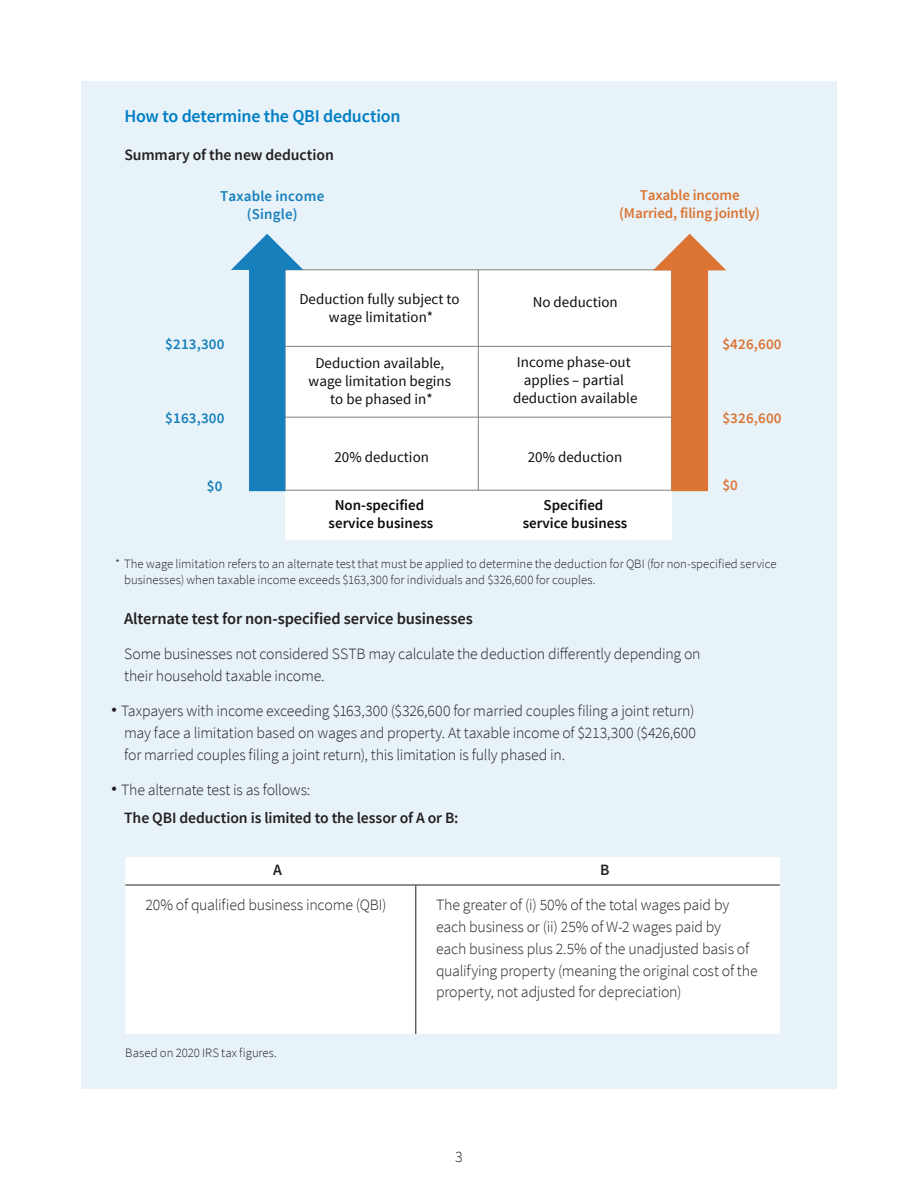
<style>
.page{position:relative;width:918px;height:1188px;background:#fff}
.page>*{position:absolute;margin:0;border:0;box-sizing:border-box;transform-origin:0 0}
.Subhead{font:600 18px "Source Sans Pro";letter-spacing:-.015em;color:#007ec5}
.Body{font:600 16.5px "Source Sans Pro";letter-spacing:-.01em;color:#231f20}
.Side_box_body_text{font:300 15.75px/21.8px "Source Sans Pro";letter-spacing:-.01em;color:#231f20}
.Side_box_body_text-2{font:600 15.75px "Source Sans Pro";letter-spacing:-.01em;color:#231f20}
.Body-2{font:600 15.75px "Source Sans Pro";color:#231f20}
.t1{font:15.75px "Putnam Foot Symbols";color:#231f20}
.t2{font:15px/18px "Source Sans Pro";color:#0b0d0b;text-align:center}
.t3{font:600 15px/18px "Source Sans Pro";letter-spacing:-.01em;color:#db7432;text-align:center}
.t4{font:600 15px/18px "Source Sans Pro";color:#0b0d0b;text-align:center}
.t5{font:600 15px/18px "Source Sans Pro";letter-spacing:.01em;color:#177fbb;text-align:center}
.Footnote_with_indent{font:300 12.75px/15.3px "Source Sans Pro";color:#231f20}
.Footnote{font:300 12.75px "Source Sans Pro";color:#231f20}
</style>
<div class="page">
<div style="left:81px;top:81px;width:756px;height:1007px;background:#e7f3f9"></div>
<div style="left:285px;top:269px;width:387px;height:271px;background:#fff"></div>
<hr style="left:478px;top:270px;width:1px;height:221px;background:#808180">
<hr style="left:285px;top:346px;width:387px;height:1px;background:#808180">
<hr style="left:285px;top:417px;width:387px;height:1px;background:#808180">
<hr style="left:285px;top:490px;width:387px;height:1px;background:#808180">
<hr style="left:285px;top:270px;width:387px;height:1px;background:#808180">
<svg style="left:653px;top:234px;width:73px;height:257px"></svg>
<svg style="left:231px;top:234px;width:72px;height:257px"></svg>
<div style="left:125px;top:857px;width:655px;height:177px;background:#fff"></div>
<hr style="left:416px;top:885px;width:1px;height:149px;background:#231f20">
<hr style="left:125px;top:885px;width:291px;height:1px;background:#231f20">
<hr style="left:416px;top:885px;width:364px;height:1px;background:#231f20">
<p class="Subhead" style="left:124px;top:104px;width:278px">How to determine the QBI deduction</p>
<p class="Side_box_body_text-2" style="left:124px;top:145px;width:211px">Summary of the new deduction</p>
<p class="t5" style="left:220px;top:188px;width:106px">Taxable income (Single)</p>
<p class="t3" style="left:619px;top:187px;width:142px">Taxable income (Married, filing jointly)</p>
<p class="t5" style="left:165px;top:335px;width:61px">$213,300</p>
<p class="t2" style="left:299px;top:290px;width:162px">Deduction fully subject to wage limitation*</p>
<p class="t2" style="left:533px;top:293px;width:87px">No deduction</p>
<p class="t2" style="left:309px;top:354px;width:144px">Deduction available, wage limitation begins to be phased in*</p>
<p class="t2" style="left:513px;top:354px;width:126px">Income phase-out applies – partial deduction available</p>
<p class="t3" style="left:722px;top:335px;width:61px">$426,600</p>
<p class="t5" style="left:165px;top:409px;width:61px">$163,300</p>
<p class="t3" style="left:722px;top:410px;width:61px">$326,600</p>
<p class="t5" style="left:207px;top:477px;width:17px">$0</p>
<p class="t2" style="left:335px;top:448px;width:96px">20% deduction</p>
<p class="t2" style="left:528px;top:448px;width:96px">20% deduction</p>
<p class="t4" style="left:329px;top:496px;width:106px">Non-specified service business</p>
<p class="t4" style="left:523px;top:496px;width:106px">Specified service business</p>
<p class="t3" style="left:722px;top:476px;width:17px">$0</p>
<p class="Footnote_with_indent" style="left:124px;top:557px;width:654px;text-indent:-9px">* The wage limitation refers to an alternate test that must be applied to determine the deduction for QBI (for non-specified service businesses) when taxable income exceeds $163,300 for individuals and $326,600 for couples.</p>
<p class="Body" style="left:124px;top:608px;width:350px">Alternate test for non-specified service businesses</p>
<p class="Side_box_body_text" style="left:124px;top:643px;width:578px">Some businesses not considered SSTB may calculate the deduction differently depending on their household taxable income.</p>
<p class="Side_box_body_text" style="left:121px;top:700px;width:575px">Taxpayers with income exceeding $163,300 ($326,600 for married couples filing a joint return)</p>
<p class="Side_box_body_text" style="left:121px;top:700px;width:576px">•<br>may face a limitation based on wages and property. At taxable income of $213,300 ($426,600 for married couples filing a joint return), this limitation is fully phased in.</p>
<p class="Side_box_body_text" style="left:121px;top:779px;width:191px">The alternate test is as follows:</p>
<p class="t1" style="left:121px;top:780px;width:11px">•</p>
<p class="Side_box_body_text-2" style="left:124px;top:808px;width:336px">The QBI deduction is limited to the lessor of A or B:</p>
<p class="Body-2" style="left:273px;top:860px;width:10px">A</p>
<p class="Body-2" style="left:600px;top:860px;width:11px">B</p>
<p class="Side_box_body_text" style="left:146px;top:894px;width:242px">20% of qualified business income (QBI)</p>
<p class="Side_box_body_text" style="left:436px;top:894px;width:323px">The greater of (i) 50% of the total wages paid by each business or (ii) 25% of W-2 wages paid by<br>each business plus 2.5% of the unadjusted basis of qualifying property (meaning the original cost of the property, not adjusted for depreciation)</p>
<p class="Footnote" style="left:125px;top:1045px;width:153px">Based on 2020 IRS tax figures.</p>
<p class="Side_box_body_text" style="left:455px;top:1146px;width:9px">3</p>
</div>
